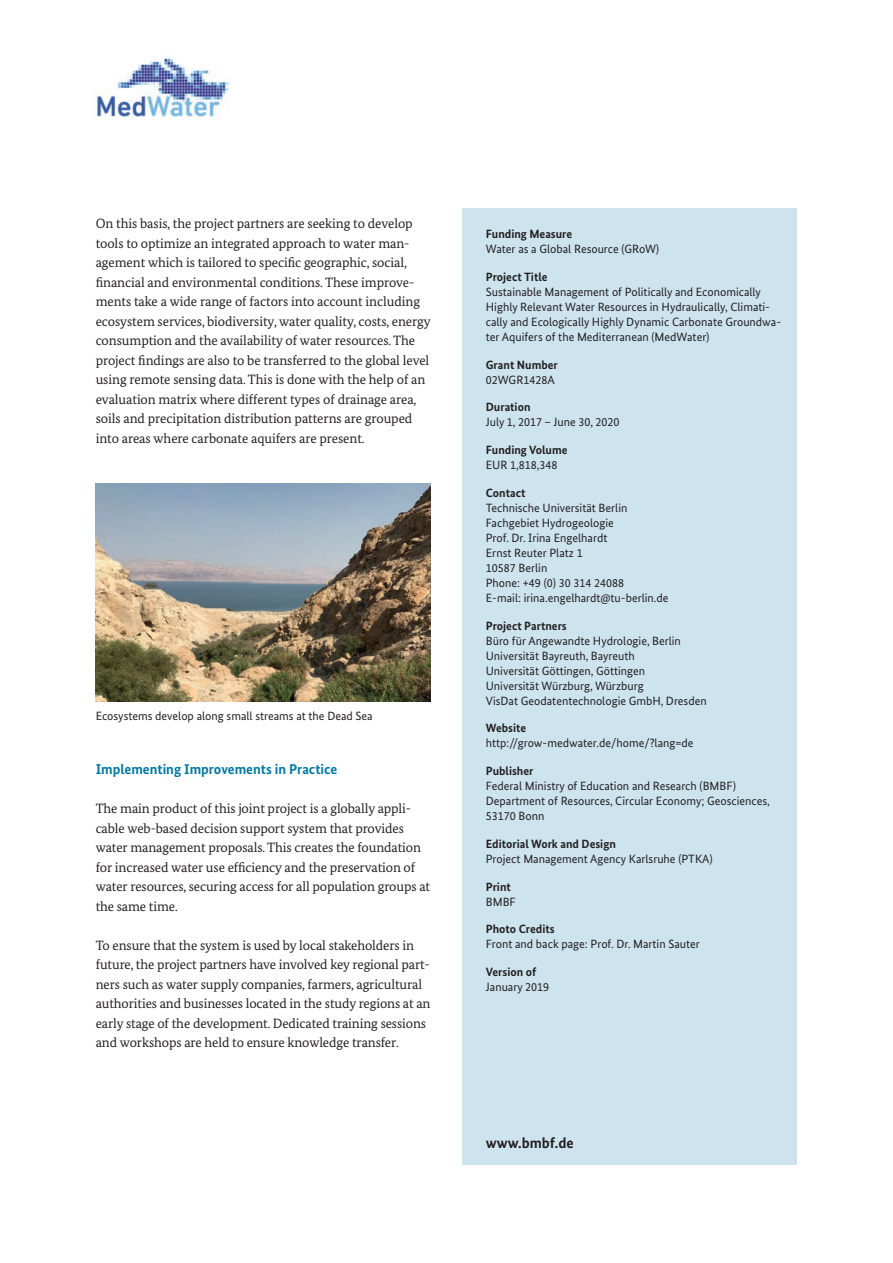
<style>
.page{position:relative;width:893px;height:1263px;background:#fff}
.page>*{position:absolute;margin:0;border:0;box-sizing:border-box;transform-origin:0 0}
.t1{font:700 15px "Bundes Sans";color:#231f20}
.t2{font:700 14.25px "Bundes Sans";color:#0079a3}
.t3{font:13.5px/19.5px "Bundes Serif";letter-spacing:-.01em;color:#231f20}
.t4{font:12px/15px "Bundes Sans";color:#231f20}
.t5{font:700 12px "Bundes Sans";color:#231f20}
</style>
<div class="page">
<div style="left:462px;top:209px;width:335px;height:956px;background:#cde4ef"></div>
<img style="left:96px;top:483px;width:335px;height:218px">
<img style="left:95px;top:55px;width:134px;height:65px">
<p class="t3" style="left:96px;top:214px;width:337px">On this basis, the project partners are seeking to develop tools to optimize an integrated approach to water man&shy;agement which is tailored to specific geographic, social, financial and environmental conditions. These improve&shy;ments take a wide range of factors into account including ecosystem services, biodiversity, water quality, costs, energy consumption and the availability of water resources. The project findings are also to be transferred to the global level using remote sensing data. This is done with the help of an evaluation matrix where different types of drainage area, soils and precipitation distribution patterns are grouped into areas where carbonate aquifers are present.</p>
<p class="t4" style="left:96px;top:708px;width:279px">Ecosystems develop along small streams at the Dead Sea</p>
<p class="t2" style="left:96px;top:761px;width:243px">Implementing Improvements in Practice</p>
<p class="t3" style="left:96px;top:799px;width:336px">The main product of this joint project is a globally appli&shy;cable web-based decision support system that provides water management proposals. This creates the foundation for increased water use efficiency and the preservation of water resources, securing access for all population groups at the same time.</p>
<p class="t3" style="left:96px;top:935px;width:336px">To ensure that the system is used by local stakeholders in future, the project partners have involved key regional part&shy;ners such as water supply companies, farmers, agricultural authorities and businesses located in the study regions at an early stage of the development. Dedicated training sessions and workshops are held to ensure knowledge transfer.</p>
<p class="t5" style="left:486px;top:227px;width:88px">Funding Measure</p>
<p class="t4" style="left:486px;top:241px;width:175px">Water as a Global Resource (GRoW)</p>
<p class="t5" style="left:486px;top:269px;width:63px">Project Title</p>
<p class="t4" style="left:486px;top:284px;width:297px">Sustainable Management of Politically and Economically Highly Relevant Water Resources in Hydraulically, Climati&shy;cally and Ecologically Highly Dynamic Carbonate Groundwa&shy;ter Aquifers of the Mediterranean (MedWater)</p>
<p class="t5" style="left:486px;top:357px;width:74px">Grant Number</p>
<p class="t4" style="left:486px;top:372px;width:70px">02WGR1428A</p>
<p class="t5" style="left:486px;top:400px;width:46px">Duration</p>
<p class="t4" style="left:486px;top:415px;width:135px">July 1, 2017 – June 30, 2020</p>
<p class="t5" style="left:486px;top:443px;width:83px">Funding Volume</p>
<p class="t4" style="left:486px;top:457px;width:73px">EUR 1,818,348</p>
<p class="t5" style="left:486px;top:485px;width:41px">Contact</p>
<p class="t4" style="left:486px;top:500px;width:184px">Technische Universität Berlin<br>Fachgebiet Hydrogeologie<br>Prof. Dr. Irina Engelhardt<br>Ernst Reuter Platz 1<br>10587 Berlin<br>Phone: +49 (0) 30 314 24088<br>E-mail: irina.engelhardt@tu-berlin.de</p>
<p class="t5" style="left:486px;top:618px;width:82px">Project Partners</p>
<p class="t4" style="left:486px;top:633px;width:222px">Büro für Angewandte Hydrologie, Berlin Universität Bayreuth, Bayreuth<br>Universität Göttingen, Göttingen<br>Universität Würzburg, Würzburg<br>VisDat Geodatentechnologie GmbH, Dresden</p>
<p class="t5" style="left:486px;top:721px;width:42px">Website</p>
<p class="t4" style="left:486px;top:736px;width:209px">http://grow-medwater.de/home/?lang=de</p>
<p class="t5" style="left:486px;top:764px;width:49px">Publisher</p>
<p class="t4" style="left:486px;top:778px;width:286px">Federal Ministry of Education and Research (BMBF)<br>Department of Resources, Circular Economy; Geosciences,<br>53170 Bonn</p>
<p class="t5" style="left:486px;top:836px;width:132px">Editorial Work and Design</p>
<p class="t4" style="left:486px;top:851px;width:228px">Project Management Agency Karlsruhe (PTKA)</p>
<p class="t5" style="left:486px;top:879px;width:27px">Print</p>
<p class="t4" style="left:486px;top:894px;width:31px">BMBF</p>
<p class="t5" style="left:486px;top:922px;width:70px">Photo Credits</p>
<p class="t4" style="left:486px;top:937px;width:216px">Front and back page: Prof. Dr. Martin Sauter</p>
<p class="t5" style="left:486px;top:965px;width:52px">Version of</p>
<p class="t4" style="left:486px;top:979px;width:65px">January 2019</p>
<p class="t1" style="left:486px;top:1134px;width:89px">www.bmbf.de</p>
</div>
